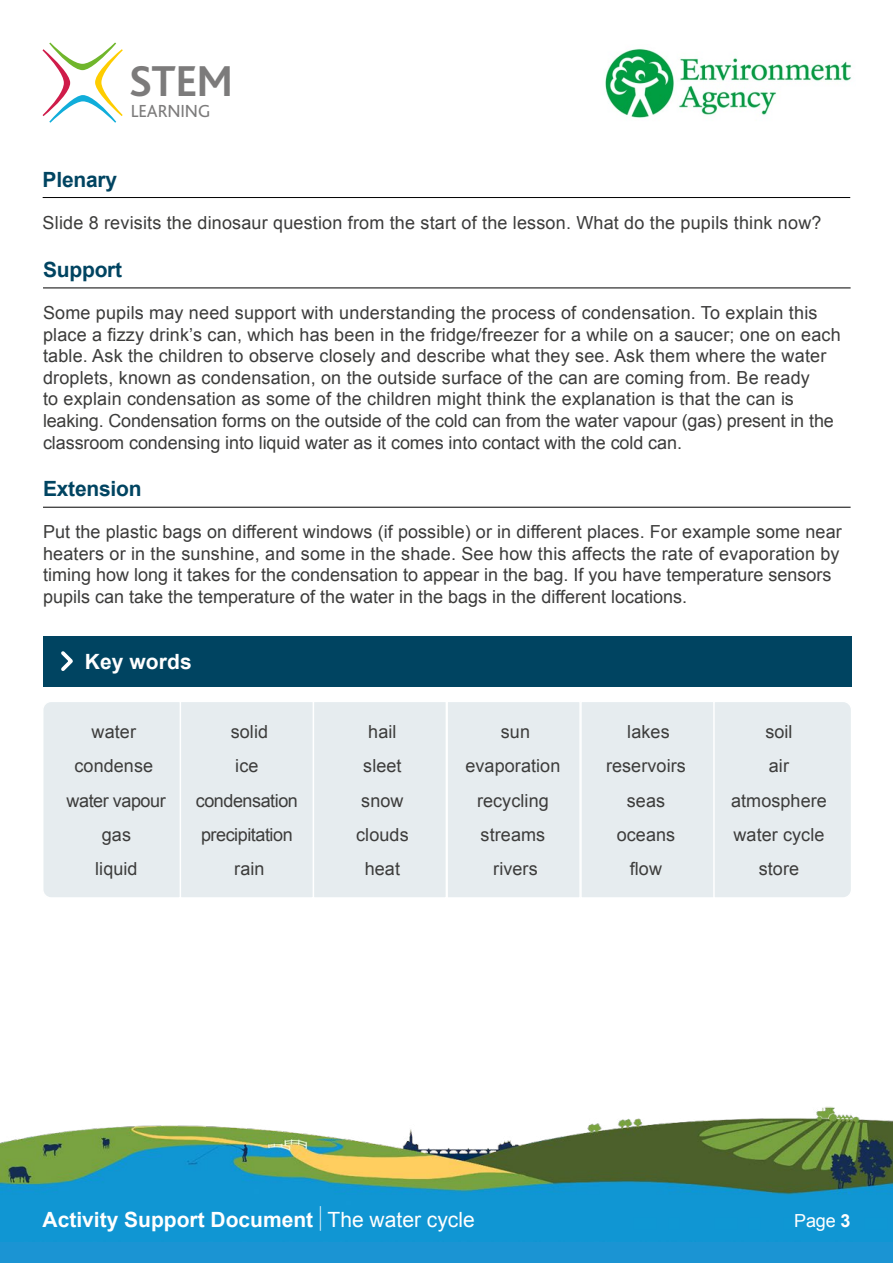
<style>
.page{position:relative;width:893px;height:1263px;background:#fff}
.page>*{position:absolute;margin:0;border:0;box-sizing:border-box;transform-origin:0 0}
.t1{font:700 45.15px "Bliss";color:#7c7b7b}
.t2{font:700 21px "Arial";color:#fff}
.t3{font:700 21px "Arial";letter-spacing:-.01em;color:#004461}
.t4{font:18.3px "Bliss";letter-spacing:-.005em;color:#7c7b7b}
.t5{font:18px/34.3px "Arial";letter-spacing:.005em;color:#3c3c3b;text-align:center}
.t6{font:18px/34.3px "Arial";letter-spacing:-.025em;color:#3c3c3b;text-align:center}
.t7{font:18px "Arial";color:#fff}
.s1{font-weight:400;font-size:26.25px}
.s2{font-weight:400}
.s3{font-weight:700}
</style>
<div class="page">
<div style="left:0;top:1184px;width:893px;height:79px;background:#1b94d3"></div>
<img style="left:0;top:1106px;width:893px;height:136px">
<svg style="left:43px;top:43px;width:80px;height:80px"></svg>
<img style="left:605px;top:49px;width:247px;height:69px">
<hr style="left:43px;top:288px;width:808px;height:1px;background:#000">
<hr style="left:43px;top:507px;width:808px;height:1px;background:#000">
<hr style="left:43px;top:197px;width:807px;height:1px;background:#000">
<div style="left:43px;top:636px;width:808px;height:50px;background:#004461"></div>
<div style="left:43px;top:702px;width:137px;height:195px;background:#e6ecef"></div>
<div style="left:715px;top:702px;width:136px;height:195px;background:#e6ecef"></div>
<div style="left:313px;top:701px;width:134px;height:198px;background:#e6ecef;border:2px solid #fff"></div>
<div style="left:446px;top:701px;width:135px;height:198px;background:#e6ecef;border:2px solid #fff"></div>
<div style="left:180px;top:701px;width:134px;height:198px;background:#e6ecef;border:2px solid #fff"></div>
<div style="left:580px;top:701px;width:135px;height:198px;background:#e6ecef;border:2px solid #fff"></div>
<svg style="left:61px;top:651px;width:12px;height:20px"></svg>
<h1 class="t1" style="left:129px;top:58px;width:105px">STEM</h1>
<p class="t4" style="left:131px;top:102px;width:81px">LEARNING</p>
<p class="t3" style="left:43px;top:166px;width:76px">Plenary</p>
<p class="t5" style="left:43px;top:205px;width:780px">Slide 8 revisits the dinosaur question from the start of the lesson. What do the pupils think now?</p>
<p class="t3" style="left:43px;top:256px;width:81px">Support</p>
<p class="t5" style="left:43px;top:302px;width:799px;line-height:21.6px;text-align:left">Some pupils may need support with understanding the process of condensation. To explain this place a fizzy drink’s can, which has been in the fridge/freezer for a while on a saucer; one on each table. Ask the children to observe closely and describe what they see. Ask them where the water droplets, known as condensation, on the outside surface of the can are coming from. Be ready<br>to explain condensation as some of the children might think the explanation is that the can is leaking. Condensation forms on the outside of the cold can from the water vapour (gas) present in the classroom condensing into liquid water as it comes into contact with the cold can.</p>
<p class="t3" style="left:43px;top:475px;width:100px">Extension</p>
<p class="t5" style="left:43px;top:521px;width:800px;line-height:21.6px;text-align:left">Put the plastic bags on different windows (if possible) or in different places. For example some near heaters or in the sunshine, and some in the shade. See how this affects the rate of evaporation by timing how long it takes for the condensation to appear in the bag. If you have temperature sensors pupils can take the temperature of the water in the bags in the different locations.</p>
<p class="t2" style="left:85px;top:647px;width:109px">Key words</p>
<p class="t5" style="left:67px;top:714px;width:101px">water condense water vapour gas<br>liquid</p>
<p class="t6" style="left:196px;top:714px;width:104px">solid<br>ice condensation precipitation rain</p>
<p class="t5" style="left:356px;top:714px;width:54px">hail sleet snow clouds heat</p>
<p class="t5" style="left:465px;top:715px;width:96px">sun evaporation recycling streams rivers</p>
<p class="t5" style="left:606px;top:715px;width:81px">lakes reservoirs seas oceans flow</p>
<p class="t5" style="left:731px;top:715px;width:97px">soil<br>air atmosphere water cycle store</p>
<p class="t2" style="left:43px;top:1205px;width:434px">Activity Support Document <span class="s1">|</span> <span class="s2">The water cycle</span></p>
<p class="t7" style="left:794px;top:1209px;width:58px">Page <span class="s3">3</span></p>
</div>
